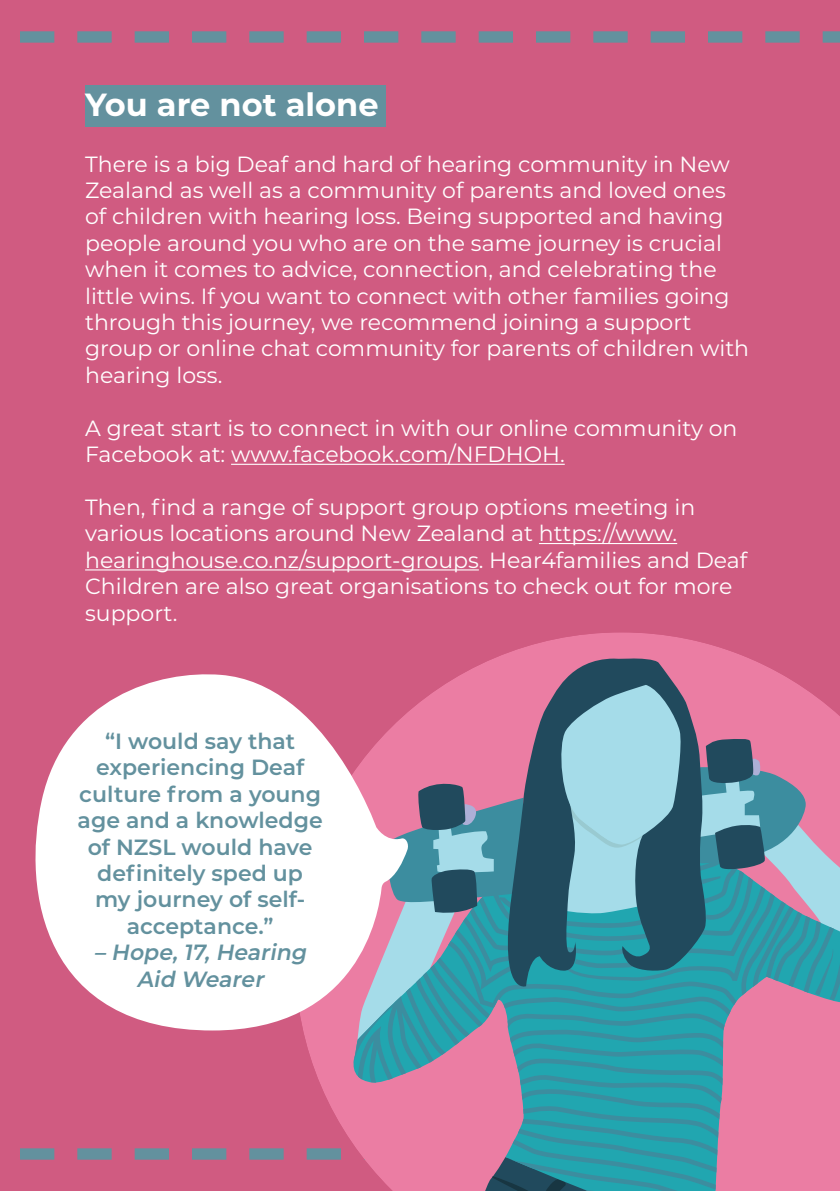
<style>
.page{position:relative;width:840px;height:1191px;background:#fff}
.page>*{position:absolute;margin:0;border:0;box-sizing:border-box;transform-origin:0 0}
.t1{font:700 32px "Montserrat";color:#fff}
.t2{font:22px/26.4px "Montserrat";color:#fff}
.t3{font:600 22px/26.4px "Montserrat";color:#63919e;text-align:center}
.t4{font:italic 600 22px/26.4px "Montserrat";color:#63919e;text-align:center}
</style>
<div class="page">
<div style="left:0;top:0;width:839px;height:1191px;background:#d05b81"></div>
<svg style="left:20px;top:31px;width:819px;height:12px"></svg>
<hr style="left:231px;top:464px;width:333px;height:1px;background:#fff">
<hr style="left:538px;top:543px;width:138px;height:1px;background:#fff">
<hr style="left:85px;top:569px;width:393px;height:1px;background:#fff">
<div style="left:85px;top:85px;width:301px;height:41px;background:#63919e"></div>
<svg style="left:445px;top:632px;width:354px;height:53px;fill:#eb7da3"></svg>
<svg style="left:498px;top:658px;width:209px;height:27px;background:#976786"></svg>
<svg style="left:20px;top:685px;width:819px;height:506px"></svg>
<svg style="left:22px;top:674px;width:387px;height:356px;fill:#fff"></svg>
<p class="t1" style="left:85px;top:82px;width:295px">You are not alone</p>
<p class="t2" style="left:85px;top:150px;width:665px">There is a big Deaf and hard of hearing community in New Zealand as well as a community of parents and loved ones of children with hearing loss. Being supported and having people around you who are on the same journey is crucial when it comes to advice, connection, and celebrating the little wins. If you want to connect with other families going through this journey, we recommend joining a support group or online chat community for parents of children with hearing loss.</p>
<p class="t2" style="left:85px;top:414px;width:653px">A great start is to connect in with our online community on<br>Facebook at: www.facebook.com/NFDHOH.</p>
<p class="t2" style="left:85px;top:493px;width:663px">Then, find a range of support group options meeting in various locations around New Zealand at https://www. hearinghouse.co.nz/support-groups. Hear4families and Deaf Children are also great organisations to check out for more support.</p>
<p class="t3" style="left:78px;top:727px;width:246px">“I would say that experiencing Deaf culture from a young age and a knowledge of NZSL would have definitely sped up my journey of self&shy;acceptance.”</p>
<p class="t4" style="left:94px;top:938px;width:219px">– Hope,17,Hearing<br>Aid Wearer</p>
</div>
